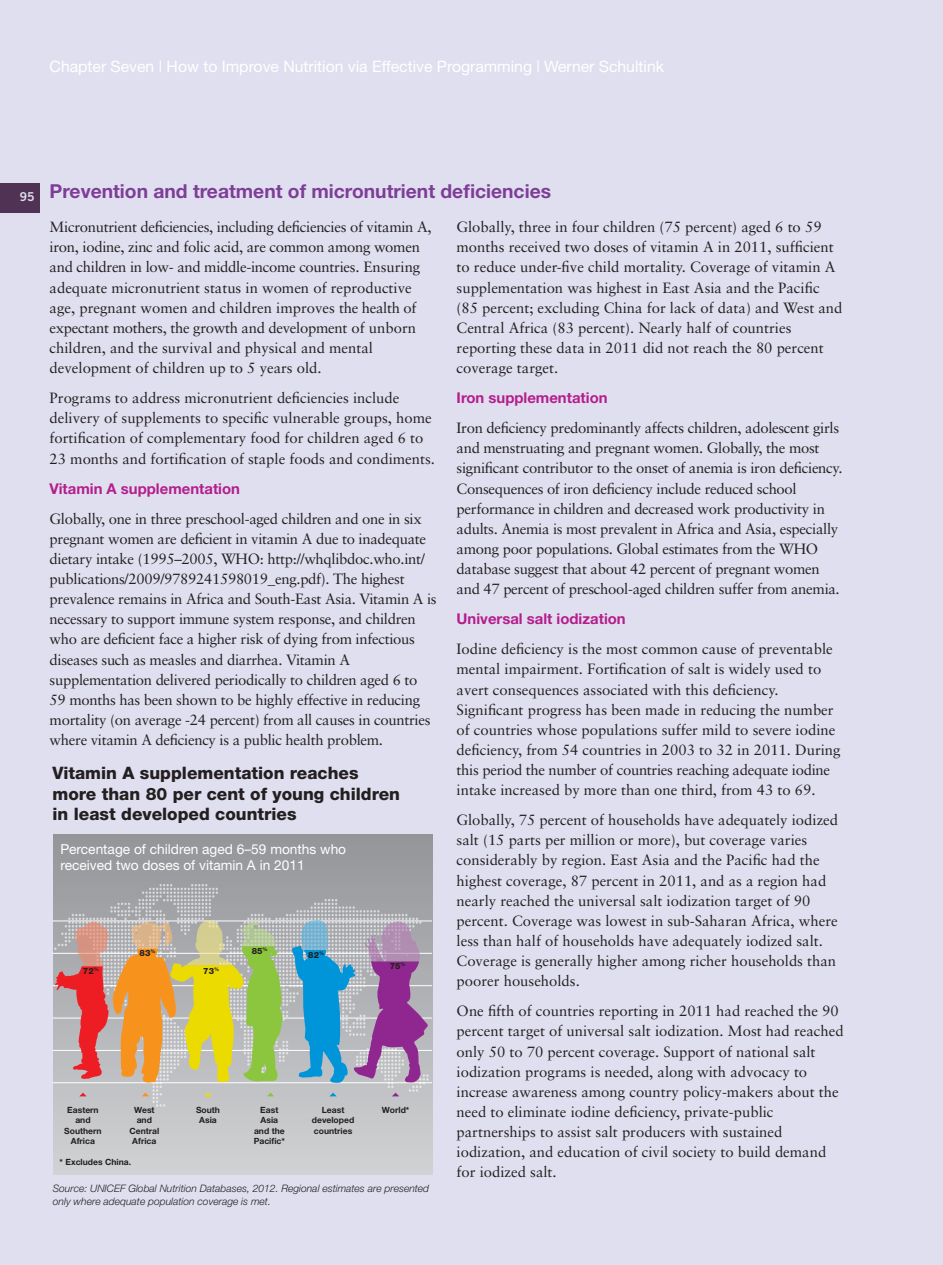
<style>
.page{position:relative;width:943px;height:1265px;background:#e0dfef}
.page>*{position:absolute;margin:0;border:0;box-sizing:border-box;transform-origin:0 0}
.Text_bold_1{font:700 19.25px "Helvetica Neue";color:#7e3e98}
.t1{font:800 17.15px/20.7px "Helvetica Neue";color:#231f20}
.Chapter_details_page{font:15.75px "Helvetica Neue";color:#fff}
.Text{font:14.88px/20.1px "Sabon";color:#231f20}
.Text-2{font:14.88px/20.1px "Sabon";letter-spacing:-.02em;color:#231f20}
.Text_bold_2{font:700 14.88px "Helvetica Neue";color:#b41e8d}
.t2{font:13.65px/16.4px "Helvetica Neue";color:#fff}
.t3{font:12.25px "Trade Gothic Bold Two";color:#fff}
.t4{font:italic 300 10.33px/13px "Helvetica Neue";color:#231f20}
.t5{font:700 8.58px/10.3px "Helvetica Neue";color:#231f20;text-align:center}
.t6{font:800 8.58px "Helvetica Neue";color:#231f20}
</style>
<div class="page">
<div style="left:53px;top:835px;width:379px;height:339px;background:linear-gradient(to bottom,#94969a,#d1d2d4)"></div>
<hr style="left:53px;top:920px;width:379px;height:1px;background:#fff">
<hr style="left:53px;top:953px;width:379px;height:1px;background:#fff">
<hr style="left:53px;top:985px;width:379px;height:1px;background:#fff">
<hr style="left:53px;top:1018px;width:379px;height:1px;background:#fff">
<hr style="left:53px;top:1050px;width:379px;height:1px;background:#fff">
<hr style="left:53px;top:1082px;width:379px;height:1px;background:#fff">
<svg style="left:54px;top:884px;width:375px;height:223px;background:#b2a999"></svg>
<p class="Chapter_details_page" style="left:50px;top:57px;width:616px">Chapter Seven | How to Improve Nutrition via Effective Programming | Werner Schultink</p>
<p class="t3" style="left:20px;top:189px;width:16px">95</p>
<p class="Text_bold_1" style="left:50px;top:179px;width:503px">Prevention and treatment of micronutrient deficiencies</p>
<p class="Text-2" style="left:50px;top:217px;width:383px">Micronutrient deficiencies, including deficiencies of vitamin A, iron, iodine, zinc and folic acid, are common among women and children in low- and middle-income countries. Ensuring adequate micronutrient status in women of reproductive age, pregnant women and children improves the health of expectant mothers, the growth and development of unborn children, and the survival and physical and mental development of children up to 5 years old.</p>
<p class="Text" style="left:50px;top:388px;width:387px">Programs to address micronutrient deficiencies include delivery of supplements to specific vulnerable groups, home fortification of complementary food for children aged 6 to 23 months and fortification of staple foods and condiments.</p>
<p class="Text_bold_2" style="left:50px;top:479px;width:192px">Vitamin A supplementation</p>
<p class="Text-2" style="left:50px;top:508px;width:388px">Globally, one in three preschool-aged children and one in six pregnant women are deficient in vitamin A due to inadequate dietary intake (1995–2005, WHO: http://whqlibdoc.who.int/ publications/2009/9789241598019_eng.pdf). The highest prevalence remains in Africa and South-East Asia. Vitamin A is necessary to support immune system response, and children who are deficient face a higher risk of dying from infectious diseases such as measles and diarrhea. Vitamin A supplementation delivered periodically to children aged 6 to 59 months has been shown to be highly effective in reducing mortality (on average -24 percent) from all causes in countries where vitamin A deficiency is a public health problem.</p>
<p class="t1" style="left:53px;top:763px;width:349px">Vitamin A supplementation reaches more than 80 per cent of young children in least developed countries</p>
<p class="t2" style="left:60px;top:841px;width:287px">Percentage of children aged 6–59 months who received two doses of vitamin A in 2011</p>
<p class="t6" style="left:83px;top:966px;width:17px">72<sup>%</sup></p>
<p class="t6" style="left:140px;top:948px;width:17px">83<sup>%</sup></p>
<p class="t6" style="left:203px;top:966px;width:17px">73<sup>%</sup></p>
<p class="t6" style="left:252px;top:946px;width:17px">85<sup>%</sup></p>
<p class="t6" style="left:308px;top:949px;width:17px">82<sup>%</sup></p>
<p class="t6" style="left:389px;top:961px;width:17px">75<sup>%</sup></p>
<p class="t5" style="left:64px;top:1105px;width:39px">Eastern and<br>Southern<br>Africa</p>
<p class="t5" style="left:129px;top:1105px;width:31px">West and<br>Central<br>Africa</p>
<p class="t5" style="left:196px;top:1105px;width:25px">South<br>Asia</p>
<p class="t5" style="left:254px;top:1105px;width:33px">East<br>Asia and the<br>Pacific*</p>
<p class="t5" style="left:312px;top:1105px;width:44px">Least developed countries</p>
<p class="t5" style="left:382px;top:1105px;width:29px">World*</p>
<p class="t5" style="left:60px;top:1157px;width:73px">* Excludes China.</p>
<p class="t4" style="left:53px;top:1182px;width:378px">Source: UNICEF Global Nutrition Databases, 2012. Regional estimates are presented only where adequate population coverage is met.</p>
<p class="Text" style="left:456px;top:217px;width:387px">Globally, three in four children (75 percent) aged 6 to 59 months received two doses of vitamin A in 2011, sufficient to reduce under-five child mortality. Coverage of vitamin A supplementation was highest in East Asia and the Pacific (85 percent; excluding China for lack of data) and West and Central Africa (83 percent). Nearly half of countries reporting these data in 2011 did not reach the 80 percent coverage target.</p>
<p class="Text_bold_2" style="left:456px;top:389px;width:152px">Iron supplementation</p>
<p class="Text-2" style="left:456px;top:418px;width:387px">Iron deficiency predominantly affects children, adolescent girls and menstruating and pregnant women. Globally, the most significant contributor to the onset of anemia is iron deficiency.<br>Consequences of iron deficiency include reduced school performance in children and decreased work productivity in adults. Anemia is most prevalent in Africa and Asia, especially among poor populations. Global estimates from the WHO database suggest that about 42 percent of pregnant women and 47 percent of preschool-aged children suffer from anemia.</p>
<p class="Text_bold_2" style="left:456px;top:610px;width:171px">Universal salt iodization</p>
<p class="Text" style="left:456px;top:639px;width:385px">Iodine deficiency is the most common cause of preventable mental impairment. Fortification of salt is widely used to avert consequences associated with this deficiency.<br>Significant progress has been made in reducing the number of countries whose populations suffer mild to severe iodine deficiency, from 54 countries in 2003 to 32 in 2011. During this period the number of countries reaching adequate iodine intake increased by more than one third, from 43 to 69.</p>
<p class="Text" style="left:456px;top:810px;width:383px">Globally, 75 percent of households have adequately iodized salt (15 parts per million or more), but coverage varies considerably by region. East Asia and the Pacific had the highest coverage, 87 percent in 2011, and as a region had nearly reached the universal salt iodization target of 90 percent. Coverage was lowest in sub-Saharan Africa, where less than half of households have adequately iodized salt.<br>Coverage is generally higher among richer households than poorer households.</p>
<p class="Text" style="left:456px;top:1001px;width:388px">One fifth of countries reporting in 2011 had reached the 90 percent target of universal salt iodization. Most had reached only 50 to 70 percent coverage. Support of national salt iodization programs is needed, along with advocacy to increase awareness among country policy-makers about the need to eliminate iodine deficiency, private-public partnerships to assist salt producers with sustained iodization, and education of civil society to build demand for iodized salt.</p>
</div>
